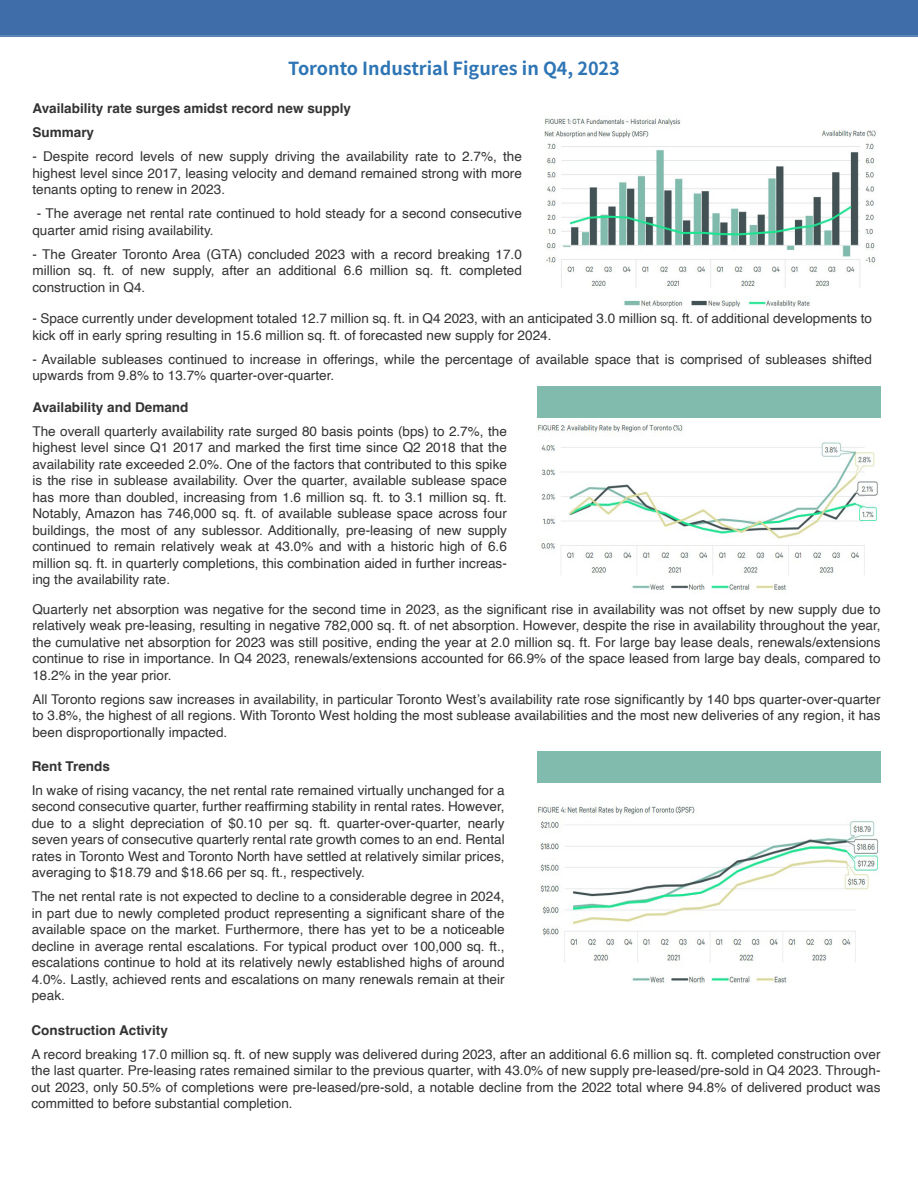
<style>
.page{position:relative;width:918px;height:1188px;background:#fff}
.page>*{position:absolute;margin:0;border:0;box-sizing:border-box;transform-origin:0 0}
.t1{font:700 18px "Noto Sans Hans";color:#2e75b5}
.t2{font:13.5px/16.5px "Helvetica";color:#333;text-align:justify}
.t3{font:700 13.5px/24px "Helvetica";color:#333}
</style>
<div class="page">
<div style="left:0;top:0;width:918px;height:36px;background:#5c84b6"></div>
<div style="left:0;top:0;width:918px;height:35px;background:#3969a7"></div>
<div style="left:537px;top:751px;width:344px;height:32px;background:#81bbae"></div>
<img style="left:544px;top:118px;width:333px;height:189px">
<img style="left:537px;top:423px;width:341px;height:169px">
<img style="left:537px;top:805px;width:343px;height:179px">
<div style="left:537px;top:386px;width:344px;height:32px;background:#81bbae"></div>
<h1 class="t1" style="left:288px;top:58px;width:333px">Toronto Industrial Figures in Q4, 2023</h1>
<p class="t3" style="left:32px;top:98px;width:320px">Availability rate surges amidst record new supply<br>Summary</p>
<p class="t2" style="left:32px;top:149px;width:491px">‒ Despite record levels of new supply driving the availability rate to 2.7%, the highest level since 2017, leasing velocity and demand remained strong with more tenants opting to renew in 2023.</p>
<p class="t2" style="left:32px;top:206px;width:491px;text-indent:5px">‒ The average net rental rate continued to hold steady for a second consecutive quarter amid rising availability.</p>
<p class="t2" style="left:32px;top:246px;width:491px">‒ The Greater Toronto Area (GTA) concluded 2023 with a record breaking 17.0 million sq. ft. of new supply, after an additional 6.6 million sq. ft. completed construction in Q4.</p>
<p class="t2" style="left:32px;top:311px;width:841px">‒ Space currently under development totaled 12.7 million sq. ft. in Q4 2023, with an anticipated 3.0 million sq. ft. of additional developments to kick off in early spring resulting in 15.6 million sq. ft. of forecasted new supply for 2024.</p>
<p class="t2" style="left:32px;top:351px;width:841px">‒ Available subleases continued to increase in offerings, while the percentage of available space that is comprised of subleases shifted upwards from 9.8% to 13.7% quarter-over-quarter.</p>
<p class="t3" style="left:32px;top:397px;width:158px">Availability and Demand</p>
<p class="t2" style="left:32px;top:423px;width:476px">The overall quarterly availability rate surged 80 basis points (bps) to 2.7%, the highest level since Q1 2017 and marked the first time since Q2 2018 that the availability rate exceeded 2.0%. One of the factors that contributed to this spike is the rise in sublease availability. Over the quarter, available sublease space has more than doubled, increasing from 1.6 million sq. ft. to 3.1 million sq. ft.<br>Notably, Amazon has 746,000 sq. ft. of available sublease space across four buildings, the most of any sublessor. Additionally, pre-leasing of new supply continued to remain relatively weak at 43.0% and with a historic high of 6.6 million sq. ft. in quarterly completions, this combination aided in further increas&shy;ing the availability rate.</p>
<p class="t2" style="left:32px;top:601px;width:850px">Quarterly net absorption was negative for the second time in 2023, as the significant rise in availability was not offset by new supply due to relatively weak pre-leasing, resulting in negative 782,000 sq. ft. of net absorption. However, despite the rise in availability throughout the year, the cumulative net absorption for 2023 was still positive, ending the year at 2.0 million sq. ft. For large bay lease deals, renewals/extensions continue to rise in importance. In Q4 2023, renewals/extensions accounted for 66.9% of the space leased from large bay deals, compared to 18.2% in the year prior.</p>
<p class="t2" style="left:32px;top:691px;width:850px">All Toronto regions saw increases in availability, in particular Toronto West’s availability rate rose significantly by 140 bps quarter-over-quarter to 3.8%, the highest of all regions. With Toronto West holding the most sublease availabilities and the most new deliveries of any region, it has been disproportionally impacted.</p>
<p class="t3" style="left:32px;top:755px;width:80px">Rent Trends</p>
<p class="t2" style="left:32px;top:782px;width:474px">In wake of rising vacancy, the net rental rate remained virtually unchanged for a second consecutive quarter, further reaffirming stability in rental rates. However, due to a slight depreciation of $0.10 per sq. ft. quarter-over-quarter, nearly seven years of consecutive quarterly rental rate growth comes to an end. Rental rates in Toronto West and Toronto North have settled at relatively similar prices, averaging to $18.79 and $18.66 per sq. ft., respectively.</p>
<p class="t2" style="left:32px;top:889px;width:474px">The net rental rate is not expected to decline to a considerable degree in 2024, in part due to newly completed product representing a significant share of the available space on the market. Furthermore, there has yet to be a noticeable decline in average rental escalations. For typical product over 100,000 sq. ft., escalations continue to hold at its relatively newly established highs of around 4.0%. Lastly, achieved rents and escalations on many renewals remain at their peak.</p>
<p class="t3" style="left:32px;top:1019px;width:138px">Construction Activity</p>
<p class="t2" style="left:32px;top:1046px;width:850px">A record breaking 17.0 million sq. ft. of new supply was delivered during 2023, after an additional 6.6 million sq. ft. completed construction over the last quarter. Pre-leasing rates remained similar to the previous quarter, with 43.0% of new supply pre-leased/pre-sold in Q4 2023. Through&shy;out 2023, only 50.5% of completions were pre-leased/pre-sold, a notable decline from the 2022 total where 94.8% of delivered product was committed to before substantial completion.</p>
</div>
